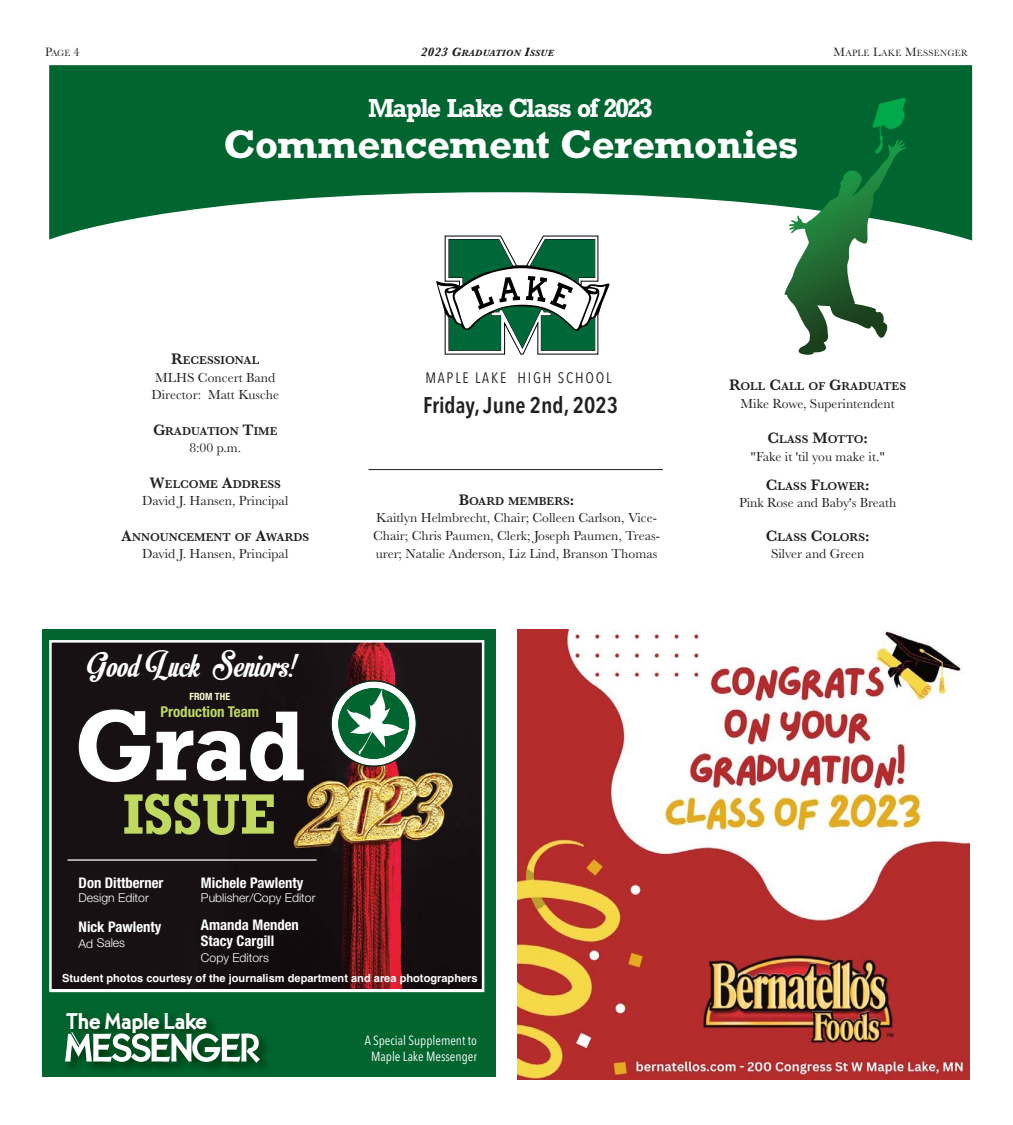
<style>
.page{position:relative;width:1013px;height:1125px;background:#fff}
.page>*{position:absolute;margin:0;border:0;box-sizing:border-box;transform-origin:0 0}
.t1{font:700 95.38px "Rockwell";color:#fff}
.t2{font:700 54.5px "Rockwell";letter-spacing:.05em;color:#c0d961}
.t3{font:700 37.38px "Rockwell";letter-spacing:-.01em;color:#fff}
.t4{font:37.12px "Motion Picture Personal Use";color:#fff}
.t5{font:700 25px "Rockwell";color:#fff}
.t6{font:22.75px "Malloy";letter-spacing:-.01em;color:#fff}
.t7{font:600 22.5px "Avenir Next Condensed";color:#231f20}
.t8{font:15px "Avenir Next Condensed";letter-spacing:.12em;color:#231f20}
.t9{font:700 condensed 14.88px "Helvetica Neue";color:#c0d961}
.t10{font:700 condensed 14.62px/16.1px "Helvetica Neue";color:#fff}
.t11{font:13.62px/17.6px "Baskerville";color:#231f20}
.t12{font:13.12px/16px "Avenir Next Condensed";color:#fff;text-align:center}
.t13{font:300 12.25px "Helvetica Neue";color:#fff}
.t14{font:600 11.75px "Baskerville";color:#231f20}
.t15{font:700 11px "Helvetica";color:#fff}
.t16{font:700 condensed 10px "Helvetica Neue";color:#fffcd5}
.t17{font:9.38px "Baskerville";letter-spacing:.035em;color:#231f20}
.t18{font:italic 700 9.38px "Baskerville";letter-spacing:.035em;color:#231f20}
.s1{font-size:12.5px}
.s2{font-size:15.75px}
</style>
<div class="page">
<svg style="left:49px;top:65px;width:923px;height:176px;fill:#00652e"></svg>
<div style="left:42px;top:629px;width:454px;height:448px;background:#00652e"></div>
<img style="left:52px;top:643px;width:429px;height:346px">
<div style="left:49px;top:640px;width:435px;height:352px;border:2px solid #fff"></div>
<svg style="left:330px;top:680px;width:87px;height:87px"></svg>
<svg style="left:65px;top:1032px;width:195px;height:31px;background:#7ca48b"></svg>
<img style="left:517px;top:630px;width:452px;height:450px">
<hr style="left:68px;top:859px;width:248px;height:2px;background:#fff">
<svg style="left:436px;top:236px;width:174px;height:119px"></svg>
<hr style="left:368px;top:469px;width:295px;height:1px;background:#231f20">
<svg style="left:787px;top:98px;width:120px;height:257px"></svg>
<p class="t17" style="left:45px;top:48px;width:36px"><span class="s1">P</span>AGE <span class="s1">4</span></p>
<p class="t18" style="left:421px;top:48px;width:135px"><span class="s1">2023 G</span>RADUATION <span class="s1">I</span>SSUE</p>
<p class="t17" style="left:833px;top:48px;width:136px"><span class="s1">M</span>APLE <span class="s1">L</span>AKE <span class="s1">M</span>ESSENGER</p>
<h3 class="t5" style="left:369px;top:94px;width:284px">Maple Lake Class of 2023</h3>
<h3 class="t3" style="left:223px;top:123px;width:576px">Commencement Ceremonies</h3>
<p class="t14" style="left:171px;top:353px;width:90px"><span class="s2">R</span>ECESSIONAL</p>
<p class="t11" style="left:151px;top:368px;width:129px">MLHS Concert Band<br>Director: Matt Kusche</p>
<p class="t14" style="left:153px;top:424px;width:126px"><span class="s2">G</span>RADUATION <span class="s2">T</span>IME</p>
<p class="t11" style="left:189px;top:439px;width:53px">8:00 p.m.</p>
<p class="t14" style="left:149px;top:477px;width:133px"><span class="s2">W</span>ELCOME <span class="s2">A</span>DDRESS</p>
<p class="t11" style="left:142px;top:492px;width:148px">David J. Hansen, Principal</p>
<p class="t14" style="left:121px;top:530px;width:190px"><span class="s2">A</span>NNOUNCEMENT OF <span class="s2">A</span>WARDS</p>
<p class="t11" style="left:142px;top:545px;width:148px">David J. Hansen, Principal</p>
<h3 class="t4" style="left:87px;top:642px;width:208px">Good Luck Seniors!</h3>
<p class="t16" style="left:189px;top:693px;width:42px">FROM THE</p>
<p class="t9" style="left:160px;top:706px;width:100px">Production Team</p>
<h1 class="t1" style="left:78px;top:692px;width:228px">Grad</h1>
<h2 class="t2" style="left:124px;top:783px;width:151px">ISSUE</h2>
<p class="t10" style="left:79px;top:876px;width:86px">Don Dittberner</p>
<p class="t13" style="left:79px;top:893px;width:72px">Design Editor</p>
<p class="t10" style="left:79px;top:920px;width:84px">Nick Pawlenty</p>
<p class="t13" style="left:79px;top:939px;width:48px">Ad Sales</p>
<p class="t10" style="left:201px;top:876px;width:104px">Michele Pawlenty</p>
<p class="t13" style="left:201px;top:893px;width:116px">Publisher/Copy Editor</p>
<p class="t10" style="left:201px;top:918px;width:99px">Amanda Menden<br>Stacy Cargill</p>
<p class="t13" style="left:201px;top:953px;width:69px">Copy Editors</p>
<p class="t8" style="left:425px;top:369px;width:188px">MAPLE LAKE HIGH SCHOOL</p>
<h3 class="t7" style="left:423px;top:392px;width:196px">Friday, June 2nd, 2023</h3>
<p class="t14" style="left:458px;top:494px;width:117px"><span class="s2">B</span>OARD MEMBERS<span class="s2">:</span></p>
<p class="t11" style="left:373px;top:509px;width:288px">Kaitlyn Helmbrecht, Chair; Colleen Carlson, Vice-<br>Chair; Chris Paumen, Clerk; Joseph Paumen, Treas&shy;urer; Natalie Anderson, Liz Lind, Branson Thomas</p>
<p class="t15" style="left:62px;top:974px;width:417px">Student photos courtesy of the journalism department and area photographers</p>
<h3 class="t6" style="left:66px;top:1007px;width:142px">The Maple Lake</h3>
<p class="t12" style="left:365px;top:1032px;width:114px">A Special Supplement to<br>Maple Lake Messenger</p>
<p class="t14" style="left:729px;top:379px;width:178px"><span class="s2">R</span>OLL <span class="s2">C</span>ALL OF <span class="s2">G</span>RADUATES</p>
<p class="t11" style="left:740px;top:394px;width:156px">Mike Rowe, Superintendent</p>
<p class="t14" style="left:767px;top:432px;width:102px"><span class="s2">C</span>LASS <span class="s2">M</span>OTTO<span class="s2">:</span></p>
<p class="t11" style="left:750px;top:447px;width:136px">"Fake it 'til you make it."</p>
<p class="t14" style="left:765px;top:479px;width:105px"><span class="s2">C</span>LASS <span class="s2">F</span>LOWER<span class="s2">:</span></p>
<p class="t11" style="left:739px;top:494px;width:159px">Pink Rose and Baby's Breath</p>
<p class="t14" style="left:766px;top:530px;width:105px"><span class="s2">C</span>LASS <span class="s2">C</span>OLORS<span class="s2">:</span></p>
<p class="t11" style="left:771px;top:545px;width:95px">Silver and Green</p>
</div>
